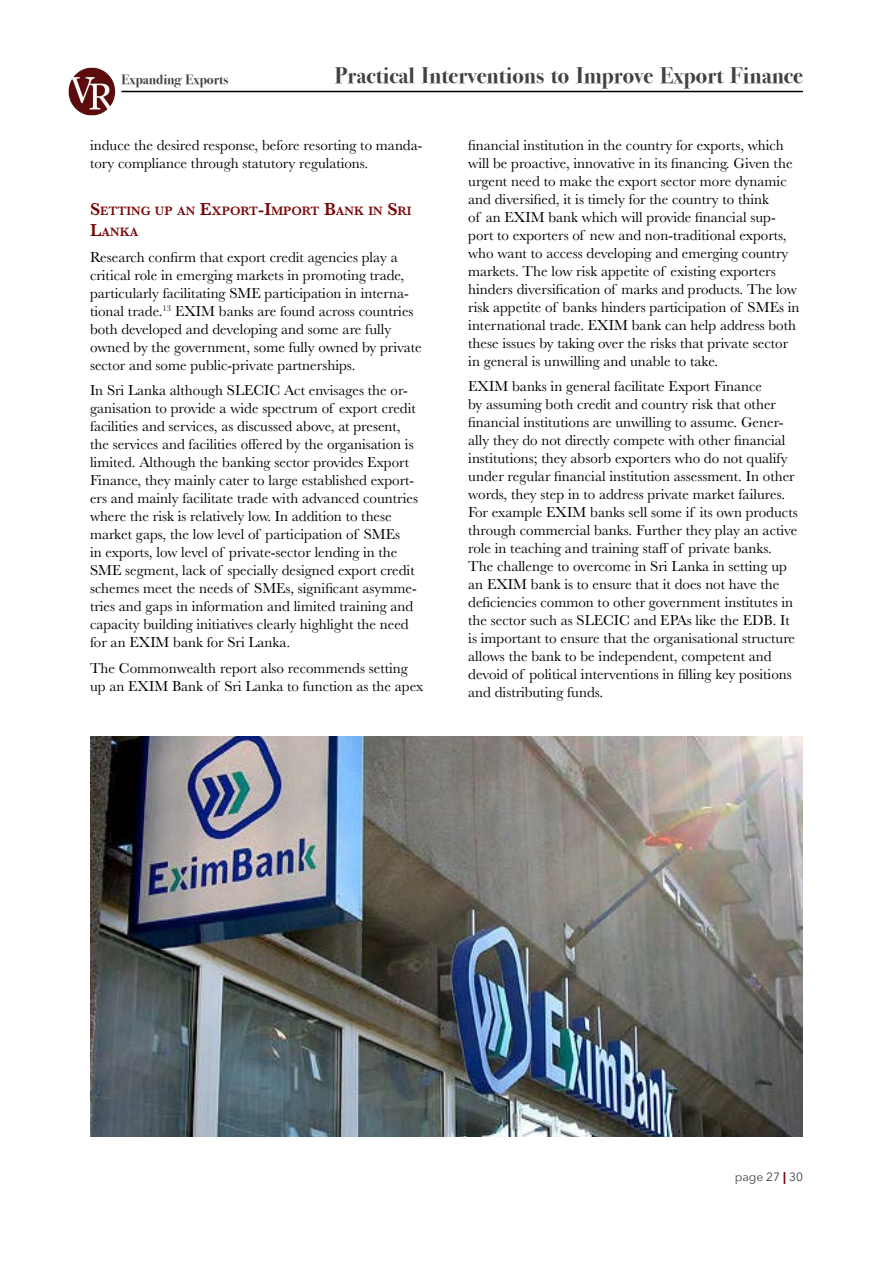
<style>
.page{position:relative;width:893px;height:1263px;background:#fff}
.page>*{position:absolute;margin:0;border:0;box-sizing:border-box;transform-origin:0 0}
.t1{font:700 22.5px "Bodoni Svty Two OSITCTT";color:#414042}
.t2{font:15px/18px "Baskerville";color:#000}
.t3{font:700 13.5px "Bodoni Svty Two OSITCTT";color:#414042}
.t4{font:600 12.6px/21.6px "Baskerville";color:#7a0708}
.t5{font:12px "Avenir Next";color:#414042}
.s1{font-size:18px}
.s2{font-weight:700;color:#7a0708}
</style>
<div class="page">
<hr style="left:122px;top:91px;width:681px;height:1px;background:#000">
<img style="left:68px;top:67px;width:48px;height:49px">
<img style="left:90px;top:736px;width:713px;height:400px">
<p class="t3" style="left:122px;top:71px;width:108px">Expanding Exports</p>
<h1 class="t1" style="left:335px;top:63px;width:470px">Practical Interventions to Improve Export Finance</h1>
<p class="t2" style="left:90px;top:136px;width:334px">induce the desired response, before resorting to manda&shy;tory compliance through statutory regulations.</p>
<p class="t4" style="left:90px;top:200px;width:323px"><span class="s1">S</span>ETTING UP AN <span class="s1">E</span>XPORT<span class="s1">-I</span>MPORT <span class="s1">B</span>ANK IN <span class="s1">S</span>RI<br><span class="s1">L</span>ANKA</p>
<p class="t2" style="left:90px;top:248px;width:333px">Research confirm that export credit agencies play a critical role in emerging markets in promoting trade, particularly facilitating SME participation in interna&shy;tional trade.<sup>13</sup> EXIM banks are found across countries both developed and developing and some are fully owned by the government, some fully owned by private sector and some public-private partnerships.</p>
<p class="t2" style="left:90px;top:382px;width:330px">In Sri Lanka although SLECIC Act envisages the or&shy;ganisation to provide a wide spectrum of export credit facilities and services, as discussed above, at present, the services and facilities offered by the organisation is limited. Although the banking sector provides Export Finance, they mainly cater to large established export&shy;ers and mainly facilitate trade with advanced countries where the risk is relatively low. In addition to these market gaps, the low level of participation of SMEs<br>in exports, low level of private-sector lending in the SME segment, lack of specially designed export credit schemes meet the needs of SMEs, significant asymme&shy;tries and gaps in information and limited training and capacity building initiatives clearly highlight the need for an EXIM bank for Sri Lanka.</p>
<p class="t2" style="left:90px;top:659px;width:335px">The Commonwealth report also recommends setting up an EXIM Bank of Sri Lanka to function as the apex</p>
<p class="t2" style="left:468px;top:136px;width:333px">financial institution in the country for exports, which will be proactive, innovative in its financing. Given the urgent need to make the export sector more dynamic and diversified, it is timely for the country to think<br>of an EXIM bank which will provide financial sup&shy;port to exporters of new and non-traditional exports, who want to access developing and emerging country markets. The low risk appetite of existing exporters hinders diversification of marks and products. The low risk appetite of banks hinders participation of SMEs in international trade. EXIM bank can help address both these issues by taking over the risks that private sector in general is unwilling and unable to take.</p>
<p class="t2" style="left:468px;top:378px;width:331px">EXIM banks in general facilitate Export Finance<br>by assuming both credit and country risk that other financial institutions are unwilling to assume. Gener&shy;ally they do not directly compete with other financial institutions; they absorb exporters who do not qualify under regular financial institution assessment. In other words, they step in to address private market failures.<br>For example EXIM banks sell some if its own products through commercial banks. Further they play an active role in teaching and training staff of private banks.<br>The challenge to overcome in Sri Lanka in setting up an EXIM bank is to ensure that it does not have the deficiencies common to other government institutes in the sector such as SLECIC and EPAs like the EDB. It is important to ensure that the organisational structure allows the bank to be independent, competent and devoid of political interventions in filling key positions and distributing funds.</p>
<p class="t5" style="left:735px;top:1167px;width:70px">page 27 <span class="s2">|</span> 30</p>
</div>
